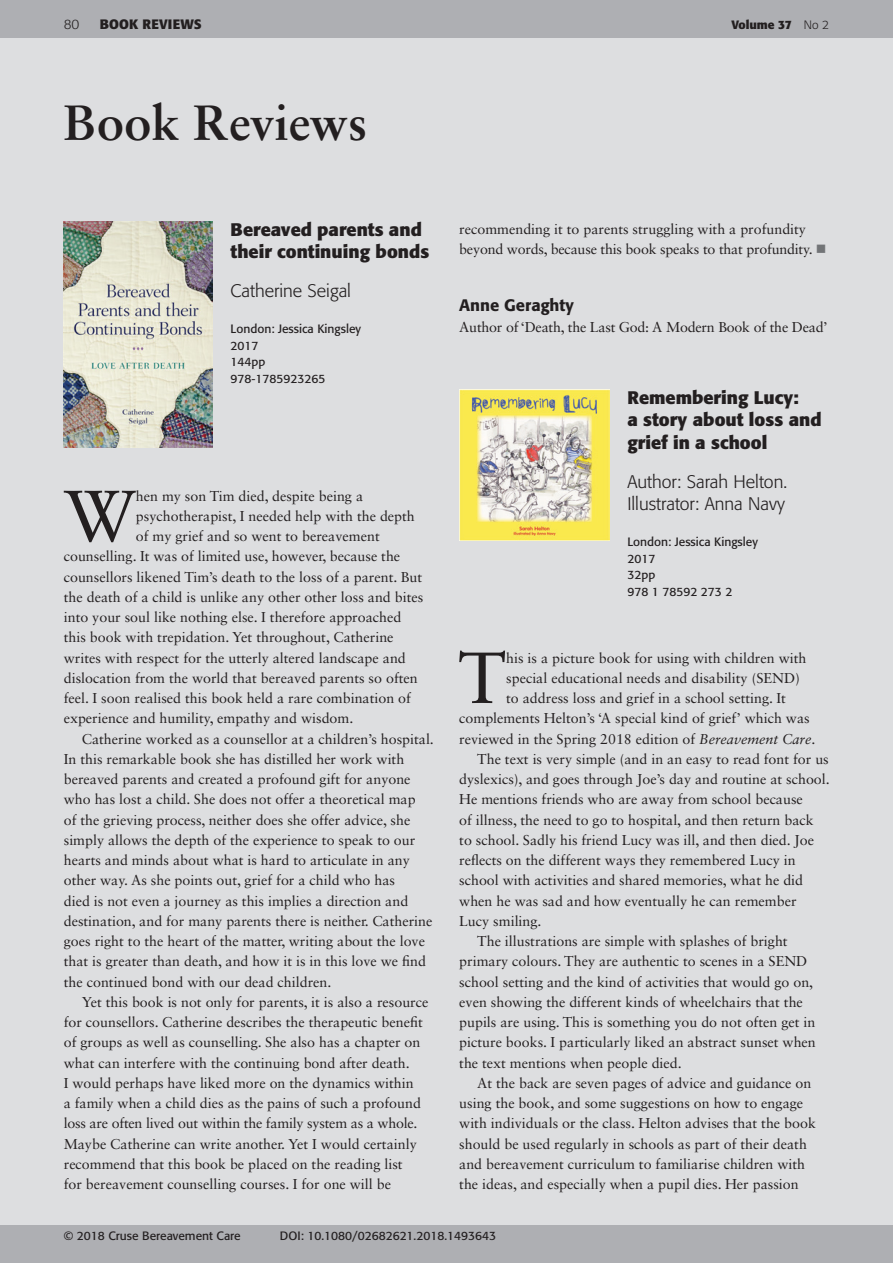
<style>
.page{position:relative;width:893px;height:1263px;background:#dddee0}
.page>*{position:absolute;margin:0;border:0;box-sizing:border-box;transform-origin:0 0}
.t1{font:72.3px "Sabon LT Std";color:#231f20}
.t2{font:700 49.5px "Sabon LT Std";color:#231f20}
.t3{font:700 18px/22.5px "Formata";color:#231f20}
.t4{font:300 18px/22.5px "Formata";color:#231f20}
.t5{font:500 16.5px "Formata";color:#231f20}
.t6{font:14.25px/20.2px "Sabon LT Std";color:#231f20}
.t7{font:700 13.5px "Formata";color:#231f20}
.t8{font:300 13.5px "Formata";color:#231f20}
.t9{font:12px/16.5px "Formata";color:#231f20}
.t10{font:700 12px "Formata";color:#231f20}
.s1{font-weight:300}
.s2{color:#727477}
.s3{font-style:italic}
</style>
<div class="page">
<div style="left:0;top:1225px;width:893px;height:38px;background:#aeafb3"></div>
<div style="left:0;top:0;width:893px;height:38px;background:#aeafb3"></div>
<img style="left:459px;top:390px;width:150px;height:150px">
<img style="left:64px;top:222px;width:149px;height:226px">
<p class="t8" style="left:64px;top:17px;width:17px">80</p>
<p class="t7" style="left:100px;top:16px;width:103px">BOOK REVIEWS</p>
<p class="t10" style="left:731px;top:17px;width:99px">Volume 37 <span class="s1">No 2</span></p>
<h2 class="t2" style="left:64px;top:92px;width:305px">Book Reviews</h2>
<p class="t3" style="left:231px;top:218px;width:200px">Bereaved parents and their continuing bonds</p>
<p class="t4" style="left:231px;top:280px;width:122px">Catherine Seigal</p>
<p class="t9" style="left:231px;top:321px;width:132px">London: Jessica Kingsley<br>2017<br>144pp<br>978-1785923265</p>
<h1 class="t1" style="left:64px;top:473px;width:74px">W</h1>
<p class="t6" style="left:136px;top:485px;width:229px">hen my son Tim died, despite being a</p>
<p class="t6" style="left:136px;top:506px;width:280px">psychotherapist, I needed help with the depth</p>
<p class="t6" style="left:136px;top:526px;width:245px">of my grief and so went to bereavement</p>
<p class="t6" style="left:64px;top:546px;width:338px">counselling. It was of limited use, however, because the</p>
<p class="t6" style="left:64px;top:566px;width:360px">counsellors likened Tim’s death to the loss of a parent. But</p>
<p class="t6" style="left:64px;top:587px;width:361px">the death of a child is unlike any other other loss and bites</p>
<p class="t6" style="left:64px;top:607px;width:339px">into your soul like nothing else. I therefore approached</p>
<p class="t6" style="left:64px;top:627px;width:331px">this book with trepidation. Yet throughout, Catherine</p>
<p class="t6" style="left:64px;top:647px;width:344px">writes with respect for the utterly altered landscape and</p>
<p class="t6" style="left:64px;top:668px;width:355px">dislocation from the world that bereaved parents so often</p>
<p class="t6" style="left:64px;top:688px;width:349px">feel. I soon realised this book held a rare combination of</p>
<p class="t6" style="left:64px;top:708px;width:291px">experience and humility, empathy and wisdom.</p>
<p class="t6" style="left:82px;top:728px;width:354px">Catherine worked as a counsellor at a children’s hospital.</p>
<p class="t6" style="left:64px;top:749px;width:342px">In this remarkable book she has distilled her work with</p>
<p class="t6" style="left:64px;top:769px;width:348px">bereaved parents and created a profound gift for anyone</p>
<p class="t6" style="left:64px;top:789px;width:353px">who has lost a child. She does not offer a theoretical map</p>
<p class="t6" style="left:64px;top:809px;width:348px">of the grieving process, neither does she offer advice, she</p>
<p class="t6" style="left:64px;top:830px;width:353px">simply allows the depth of the experience to speak to our</p>
<p class="t6" style="left:64px;top:850px;width:348px">hearts and minds about what is hard to articulate in any</p>
<p class="t6" style="left:64px;top:870px;width:333px">other way. As she points out, grief for a child who has</p>
<p class="t6" style="left:64px;top:890px;width:346px">died is not even a journey as this implies a direction and</p>
<p class="t6" style="left:64px;top:911px;width:370px">destination, and for many parents there is neither. Catherine</p>
<p class="t6" style="left:64px;top:931px;width:363px">goes right to the heart of the matter, writing about the love</p>
<p class="t6" style="left:64px;top:951px;width:364px">that is greater than death, and how it is in this love we find</p>
<p class="t6" style="left:64px;top:971px;width:269px">the continued bond with our dead children.</p>
<p class="t6" style="left:82px;top:992px;width:348px">Yet this book is not only for parents, it is also a resource</p>
<p class="t6" style="left:64px;top:1012px;width:360px">for counsellors. Catherine describes the therapeutic benefit</p>
<p class="t6" style="left:64px;top:1032px;width:358px">of groups as well as counselling. She also has a chapter on</p>
<p class="t6" style="left:64px;top:1052px;width:348px">what can interfere with the continuing bond after death.</p>
<p class="t6" style="left:64px;top:1073px;width:351px">I would perhaps have liked more on the dynamics within</p>
<p class="t6" style="left:64px;top:1093px;width:359px">a family when a child dies as the pains of such a profound</p>
<p class="t6" style="left:64px;top:1113px;width:355px">loss are often lived out within the family system as a whole.</p>
<p class="t6" style="left:64px;top:1133px;width:354px">Maybe Catherine can write another. Yet I would certainly</p>
<p class="t6" style="left:64px;top:1154px;width:340px">recommend that this book be placed on the reading list</p>
<p class="t6" style="left:64px;top:1174px;width:329px">for bereavement counselling courses. I for one will be</p>
<p class="t6" style="left:459px;top:218px;width:369px">recommending it to parents struggling with a profundity beyond words, because this book speaks to that profundity. <span class="s2">■</span></p>
<p class="t5" style="left:459px;top:295px;width:116px">Anne Geraghty</p>
<p class="t6" style="left:459px;top:316px;width:370px">Author of ‘Death, the Last God: A Modern Book of the Dead’</p>
<p class="t3" style="left:627px;top:386px;width:196px">Remembering Lucy:<br>a story about loss and grief in a school</p>
<p class="t4" style="left:627px;top:470px;width:161px">Author: Sarah Helton.<br>Illustrator: Anna Navy</p>
<p class="t9" style="left:627px;top:534px;width:132px">London: Jessica Kingsley<br>2017<br>32pp<br>978 1 78592 273 2</p>
<h1 class="t1" style="left:458px;top:635px;width:50px">T</h1>
<p class="t6" style="left:506px;top:647px;width:302px">his is a picture book for using with children with</p>
<p class="t6" style="left:506px;top:668px;width:295px">special educational needs and disability (SEND)</p>
<p class="t6" style="left:506px;top:688px;width:281px">to address loss and grief in a school setting. It</p>
<p class="t6" style="left:459px;top:708px;width:352px">complements Helton’s ‘A special kind of grief’ which was</p>
<p class="t6" style="left:459px;top:728px;width:358px">reviewed in the Spring 2018 edition of <span class="s3">Bereavement Care</span>.</p>
<p class="t6" style="left:477px;top:749px;width:353px">The text is very simple (and in an easy to read font for us</p>
<p class="t6" style="left:459px;top:769px;width:372px">dyslexics), and goes through Joe’s day and routine at school.</p>
<p class="t6" style="left:459px;top:789px;width:345px">He mentions friends who are away from school because</p>
<p class="t6" style="left:459px;top:809px;width:356px">of illness, the need to go to hospital, and then return back</p>
<p class="t6" style="left:459px;top:830px;width:356px">to school. Sadly his friend Lucy was ill, and then died. Joe</p>
<p class="t6" style="left:459px;top:850px;width:338px">reflects on the different ways they remembered Lucy in</p>
<p class="t6" style="left:459px;top:870px;width:345px">school with activities and shared memories, what he did</p>
<p class="t6" style="left:459px;top:890px;width:339px">when he was sad and how eventually he can remember</p>
<p class="t6" style="left:459px;top:910px;width:84px">Lucy smiling.</p>
<p class="t6" style="left:477px;top:931px;width:312px">The illustrations are simple with splashes of bright</p>
<p class="t6" style="left:459px;top:951px;width:350px">primary colours. They are authentic to scenes in a SEND</p>
<p class="t6" style="left:459px;top:971px;width:355px">school setting and the kind of activities that would go on,</p>
<p class="t6" style="left:459px;top:991px;width:345px">even showing the different kinds of wheelchairs that the</p>
<p class="t6" style="left:459px;top:1012px;width:358px">pupils are using. This is something you do not often get in</p>
<p class="t6" style="left:459px;top:1032px;width:358px">picture books. I particularly liked an abstract sunset when</p>
<p class="t6" style="left:459px;top:1052px;width:224px">the text mentions when people died.</p>
<p class="t6" style="left:477px;top:1072px;width:336px">At the back are seven pages of advice and guidance on</p>
<p class="t6" style="left:459px;top:1093px;width:345px">using the book, and some suggestions on how to engage</p>
<p class="t6" style="left:459px;top:1113px;width:358px">with individuals or the class. Helton advises that the book</p>
<p class="t6" style="left:459px;top:1133px;width:349px">should be used regularly in schools as part of their death</p>
<p class="t6" style="left:459px;top:1153px;width:347px">and bereavement curriculum to familiarise children with</p>
<p class="t6" style="left:459px;top:1174px;width:341px">the ideas, and especially when a pupil dies. Her passion</p>
<p class="t9" style="left:64px;top:1227px;width:178px">© 2018 Cruse Bereavement Care</p>
<p class="t9" style="left:280px;top:1227px;width:218px">DOI: 10.1080/02682621.2018.1493643</p>
</div>
